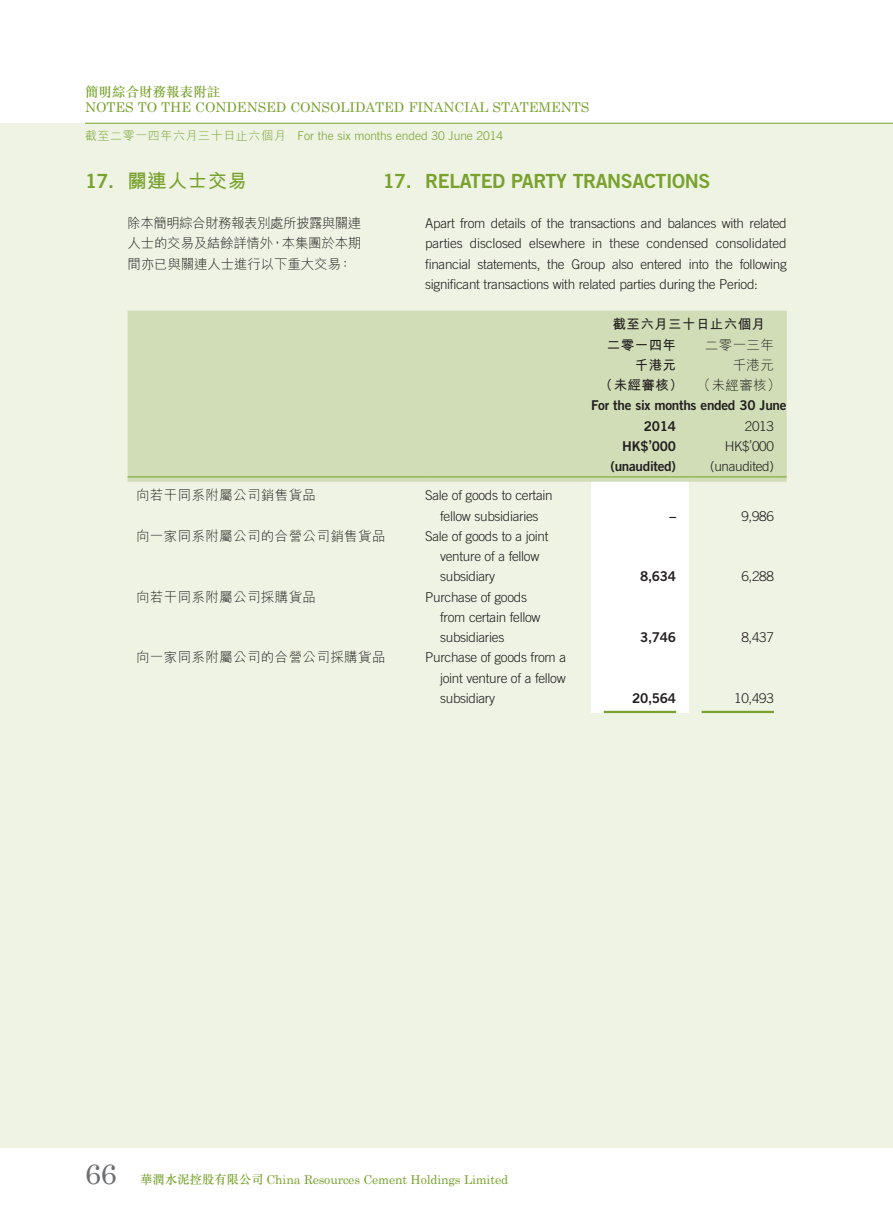
<style>
.page{position:relative;width:893px;height:1212px;background:#fff}
.page>*{position:absolute;margin:0;border:0;box-sizing:border-box;transform-origin:0 0}
.t1{font:28.5px "Century Schoolbook";color:#6c6d70}
.Heading_1{font:19.5px "Trade Gothic LT Std Bd 2";letter-spacing:-.02em;color:#78a22d}
.Heading_1-2{font:700 19.5px "M Hei HK";letter-spacing:.03em;color:#78a22d}
.Body_Text{font:300 13.5px/20.2px "Trade Gothic LT Std";letter-spacing:-.02em;color:#231f20;text-align:justify}
.Body_Text-2{font:300 13.5px "M Hei HK";letter-spacing:.03em;color:#231f20}
.Body_Text-3{font:13.5px "Trade Gothic LT Std Bd 2";letter-spacing:-.02em;color:#231f20}
.C_Body_Text{font:300 13.5px/20.2px "M Hei HK";letter-spacing:-.02em;color:#231f20;text-align:justify}
.t2{font:13.5px "Century Schoolbook";color:#78a22d}
.Body_Text-4{font:700 13.5px "M Hei HK";letter-spacing:.03em;color:#231f20}
.t3{font:500 13.5px "M Sung HK";letter-spacing:.005em;color:#78a22d}
.t4{font:12.3px "Century Schoolbook";letter-spacing:-.01em;color:#78a22d}
.t5{font:300 12px "Trade Gothic LT Std";color:#78a22d}
.s1{font-family:"M Hei HK"}
.s2{font-family:"Trade Gothic LT Std Bd 2";font-weight:400}
.s3{font-family:"M Sung HK";font-weight:500}
</style>
<div class="page">
<div style="left:0;top:123px;width:893px;height:1025px;background:#eef3e3"></div>
<hr style="left:85px;top:123px;width:808px;height:1px;background:#78a22d">
<div style="left:128px;top:311px;width:659px;height:171px;background:#d0ddb6"></div>
<div style="left:591px;top:482px;width:98px;height:231px;background:#fff"></div>
<hr style="left:128px;top:476px;width:297px;height:1px;background:#78a22d">
<hr style="left:425px;top:476px;width:166px;height:1px;background:#78a22d">
<hr style="left:591px;top:476px;width:98px;height:1px;background:#78a22d">
<hr style="left:689px;top:476px;width:98px;height:1px;background:#78a22d">
<hr style="left:604px;top:711px;width:72px;height:2px;background:#78a22d">
<hr style="left:702px;top:711px;width:72px;height:2px;background:#78a22d">
<p class="t3" style="left:85px;top:82px;width:137px">簡明綜合財務報表附註</p>
<p class="t2" style="left:85px;top:99px;width:506px">NOTES TO THE CONDENSED CONSOLIDATED FINANCIAL STATEMENTS</p>
<p class="t5" style="left:85px;top:129px;width:420px"><span class="s1">截至二零一四年六月三十日止六個月</span> For the six months ended 30 June 2014</p>
<p class="Heading_1-2" style="left:85px;top:166px;width:164px"><span class="s2">17.</span> 關連人士交易</p>
<p class="C_Body_Text" style="left:128px;top:213px;width:235px">除本簡明綜合財務報表別處所披露與關連人士的交易及結餘詳情外，本集團於本期間亦已與關連人士進行以下重大交易：</p>
<p class="Heading_1" style="left:383px;top:168px;width:329px">17. RELATED PARTY TRANSACTIONS</p>
<p class="Body_Text" style="left:425px;top:213px;width:363px">Apart from details of the transactions and balances with related parties disclosed elsewhere in these condensed consolidated financial statements, the Group also entered into the following significant transactions with related parties during the Period:</p>
<p class="Body_Text-4" style="left:613px;top:314px;width:154px">截至六月三十日止六個月</p>
<p class="Body_Text-4" style="left:607px;top:335px;width:71px">二零一四年</p>
<p class="Body_Text-2" style="left:705px;top:338px;width:71px">二零一三年</p>
<p class="Body_Text-4" style="left:635px;top:355px;width:43px">千港元</p>
<p class="Body_Text-2" style="left:733px;top:358px;width:43px">千港元</p>
<p class="Body_Text-4" style="left:599px;top:375px;width:85px">（未經審核）</p>
<p class="Body_Text-2" style="left:697px;top:378px;width:85px">（未經審核）</p>
<p class="Body_Text-3" style="left:591px;top:397px;width:197px">For the six months ended 30 June</p>
<p class="Body_Text-3" style="left:644px;top:417px;width:34px">2014</p>
<p class="Body_Text" style="left:745px;top:415px;width:31px">2013</p>
<p class="Body_Text-3" style="left:622px;top:438px;width:55px">HK$’000</p>
<p class="Body_Text" style="left:725px;top:436px;width:51px">HK$’000</p>
<p class="Body_Text-3" style="left:610px;top:458px;width:67px">(unaudited)</p>
<p class="Body_Text" style="left:710px;top:456px;width:65px">(unaudited)</p>
<p class="Body_Text-2" style="left:136px;top:488px;width:182px">向若干同系附屬公司銷售貨品</p>
<p class="Body_Text" style="left:425px;top:485px;width:129px;text-align:center">Sale of goods to certain fellow subsidiaries</p>
<p class="Body_Text-2" style="left:136px;top:529px;width:251px">向一家同系附屬公司的合營公司銷售貨品</p>
<p class="Body_Text" style="left:440px;top:526px;width:110px;text-align:left;text-indent:-15px">Sale of goods to a joint venture of a fellow subsidiary</p>
<p class="Body_Text-2" style="left:136px;top:590px;width:182px">向若干同系附屬公司採購貨品</p>
<p class="Body_Text" style="left:440px;top:586px;width:102px;text-align:left;text-indent:-15px">Purchase of goods from certain fellow subsidiaries</p>
<p class="Body_Text-2" style="left:136px;top:650px;width:251px">向一家同系附屬公司的合營公司採購貨品</p>
<p class="Body_Text" style="left:440px;top:647px;width:128px;text-indent:-15px">Purchase of goods from a joint venture of a fellow subsidiary</p>
<p class="Body_Text-3" style="left:669px;top:507px;width:8px">–</p>
<p class="Body_Text" style="left:741px;top:505px;width:34px">9,986</p>
<p class="Body_Text-3" style="left:640px;top:568px;width:38px">8,634</p>
<p class="Body_Text" style="left:741px;top:566px;width:34px">6,288</p>
<p class="Body_Text-3" style="left:640px;top:629px;width:38px">3,746</p>
<p class="Body_Text" style="left:741px;top:627px;width:34px">8,437</p>
<p class="Body_Text-3" style="left:632px;top:690px;width:46px">20,564</p>
<p class="Body_Text" style="left:734px;top:688px;width:41px">10,493</p>
<h1 class="t1" style="left:85px;top:1156px;width:33px">66</h1>
<p class="t4" style="left:140px;top:1172px;width:369px"><span class="s3">華潤水泥控股有限公司</span> China Resources Cement Holdings Limited</p>
</div>
